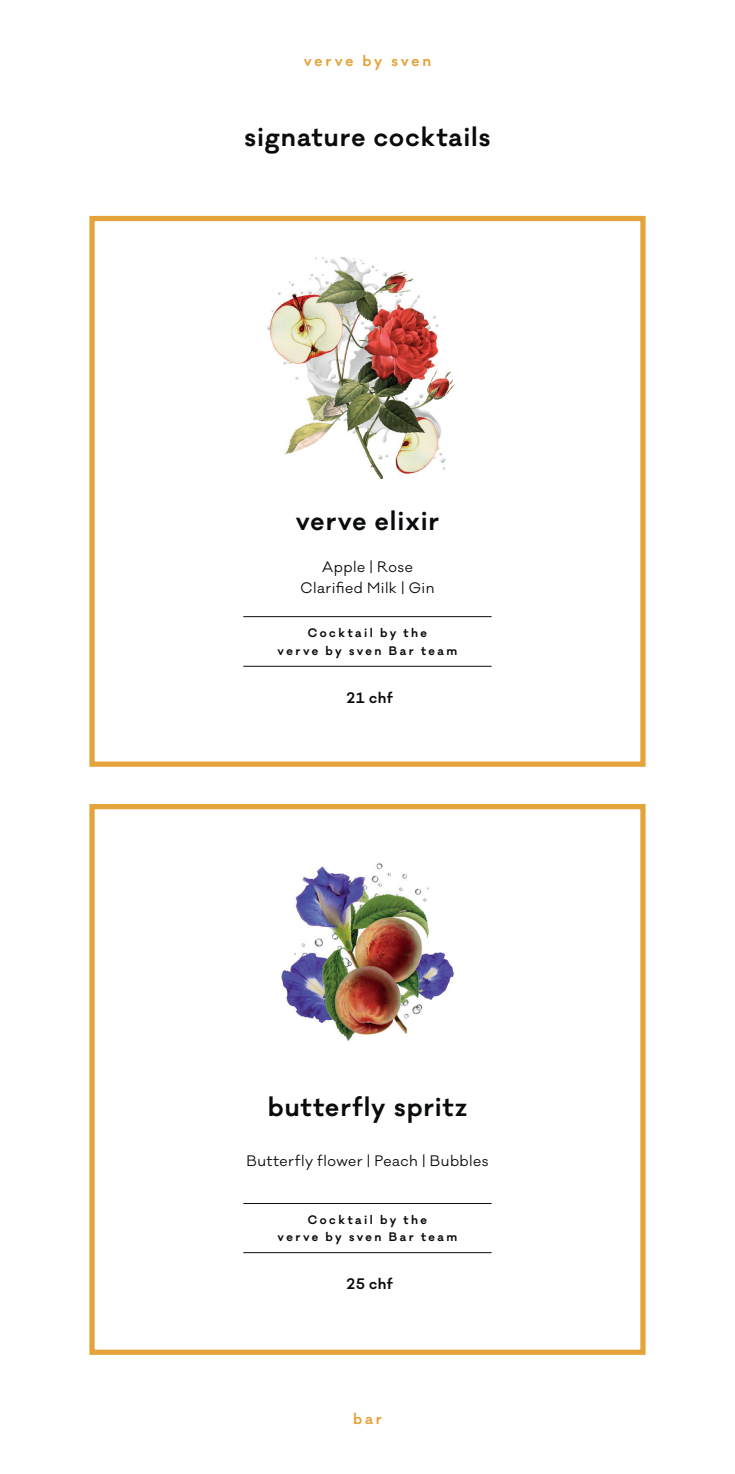
<style>
.page{position:relative;width:735px;height:1474px;background:#fff}
.page>*{position:absolute;margin:0;border:0;box-sizing:border-box;transform-origin:0 0}
.t1{font:600 24.5px "Galano Classic";letter-spacing:.045em;color:#090b0d}
.t2{font:14px/21px "Galano Classic";letter-spacing:.035em;color:#090b0d;text-align:center}
.t3{font:600 14px "Galano Classic";letter-spacing:.205em;color:#e4a33b}
.t4{font:600 14px "Galano Classic";letter-spacing:.035em;color:#090b0d}
.t5{font:600 11.38px/17.5px "Galano Classic";letter-spacing:.22em;color:#090b0d;text-align:center}
</style>
<div class="page">
<div style="left:89px;top:804px;width:556px;height:550px;border:5px solid #e4a33b"></div>
<div style="left:89px;top:216px;width:556px;height:550px;border:5px solid #e4a33b"></div>
<hr style="left:243px;top:616px;width:248px;height:1px;background:#090b0d">
<hr style="left:243px;top:666px;width:248px;height:1px;background:#090b0d">
<hr style="left:243px;top:1203px;width:248px;height:1px;background:#090b0d">
<hr style="left:243px;top:1252px;width:248px;height:1px;background:#090b0d">
<img style="left:267px;top:257px;width:188px;height:221px">
<img style="left:281px;top:863px;width:173px;height:178px">
<p class="t3" style="left:304px;top:51px;width:129px">verve by sven</p>
<h1 class="t1" style="left:244px;top:121px;width:247px">signature cocktails</h1>
<h1 class="t1" style="left:296px;top:504px;width:145px">verve elixir</h1>
<p class="t2" style="left:300px;top:556px;width:135px">Apple | Rose<br>Clarified Milk | Gin</p>
<p class="t5" style="left:277px;top:624px;width:181px">Cocktail by the<br>verve by sven Bar team</p>
<p class="t4" style="left:346px;top:688px;width:48px">21 chf</p>
<h1 class="t1" style="left:267px;top:1091px;width:201px">butterfly spritz</h1>
<p class="t2" style="left:246px;top:1150px;width:243px">Butterfly flower | Peach | Bubbles</p>
<p class="t5" style="left:277px;top:1210px;width:181px">Cocktail by the<br>verve by sven Bar team</p>
<p class="t4" style="left:346px;top:1274px;width:48px">25 chf</p>
<p class="t3" style="left:353px;top:1409px;width:30px">bar</p>
</div>
